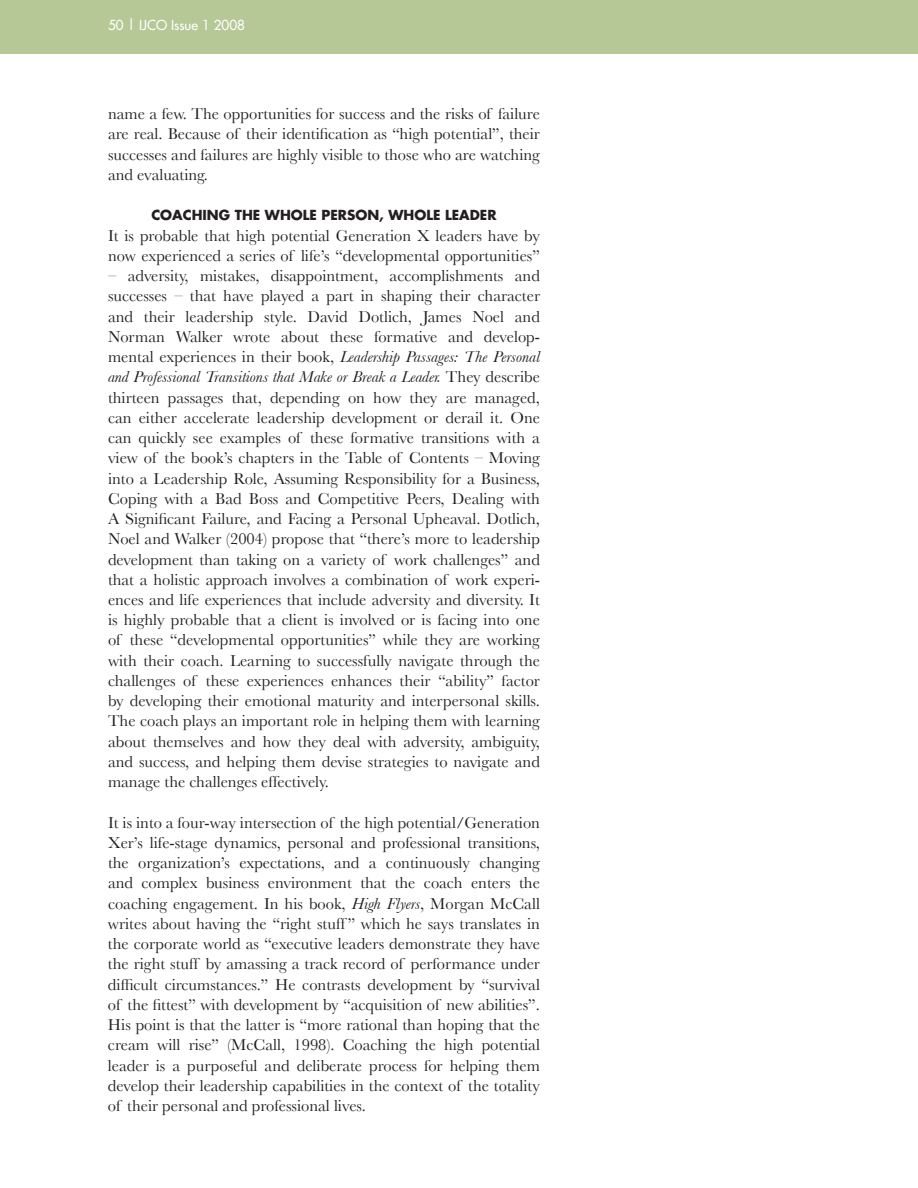
<style>
.page{position:relative;width:918px;height:1188px;background:#fff}
.page>*{position:absolute;margin:0;border:0;box-sizing:border-box;transform-origin:0 0}
.t1{font:16.5px/20.2px "Baskerville";color:#231f20;text-align:justify}
.t2{font:700 13.5px "Futura";color:#231f20}
.t3{font:13.5px "Futura";color:#fff}
.s1{font-style:italic}
</style>
<div class="page">
<div style="left:0;top:0;width:918px;height:54px;background:#b6c896"></div>
<p class="t3" style="left:108px;top:16px;width:138px">50 | IJCO Issue 1 2008</p>
<p class="t1" style="left:108px;top:103px;width:433px">name a few. The opportunities for success and the risks of failure are real. Because of their identification as “high potential”, their successes and failures are highly visible to those who are watching and evaluating.</p>
<p class="t2" style="left:151px;top:206px;width:346px">COACHING THE WHOLE PERSON, WHOLE LEADER</p>
<p class="t1" style="left:108px;top:225px;width:433px">It is probable that high potential Generation X leaders have by now experienced a series of life’s “developmental opportunities”</p>
<p class="t1" style="left:108px;top:265px;width:434px">– adversity, mistakes, disappointment, accomplishments and successes – that have played a part in shaping their character and their leadership style. David Dotlich, James Noel and Norman Walker wrote about these formative and develop&shy;mental experiences in their book, <span class="s1">Leadership Passages: The Personal and Professional Transitions that Make or Break a Leader.</span> They describe thirteen passages that, depending on how they are managed, can either accelerate leadership development or derail it. One can quickly see examples of these formative transitions with a view of the book’s chapters in the Table of Contents – Moving into a Leadership Role, Assuming Responsibility for a Business, Coping with a Bad Boss and Competitive Peers, Dealing with A Significant Failure, and Facing a Personal Upheaval. Dotlich, Noel and Walker (2004) propose that “there’s more to leadership development than taking on a variety of work challenges” and that a holistic approach involves a combination of work experi&shy;ences and life experiences that include adversity and diversity. It is highly probable that a client is involved or is facing into one of these “developmental opportunities” while they are working with their coach. Learning to successfully navigate through the challenges of these experiences enhances their “ability” factor by developing their emotional maturity and interpersonal skills.<br>The coach plays an important role in helping them with learning about themselves and how they deal with adversity, ambiguity, and success, and helping them devise strategies to navigate and manage the challenges effectively.</p>
<p class="t1" style="left:108px;top:812px;width:434px">It is into a four-way intersection of the high potential/Generation Xer’s life-stage dynamics, personal and professional transitions, the organization’s expectations, and a continuously changing and complex business environment that the coach enters the coaching engagement. In his book, <span class="s1">High Flyers</span>, Morgan McCall writes about having the “right stuff ” which he says translates in the corporate world as “executive leaders demonstrate they have the right stuff by amassing a track record of performance under difficult circumstances.” He contrasts development by “survival of the fittest” with development by “acquisition of new abilities”.<br>His point is that the latter is “more rational than hoping that the cream will rise” (McCall, 1998). Coaching the high potential leader is a purposeful and deliberate process for helping them develop their leadership capabilities in the context of the totality of their personal and professional lives.</p>
</div>
